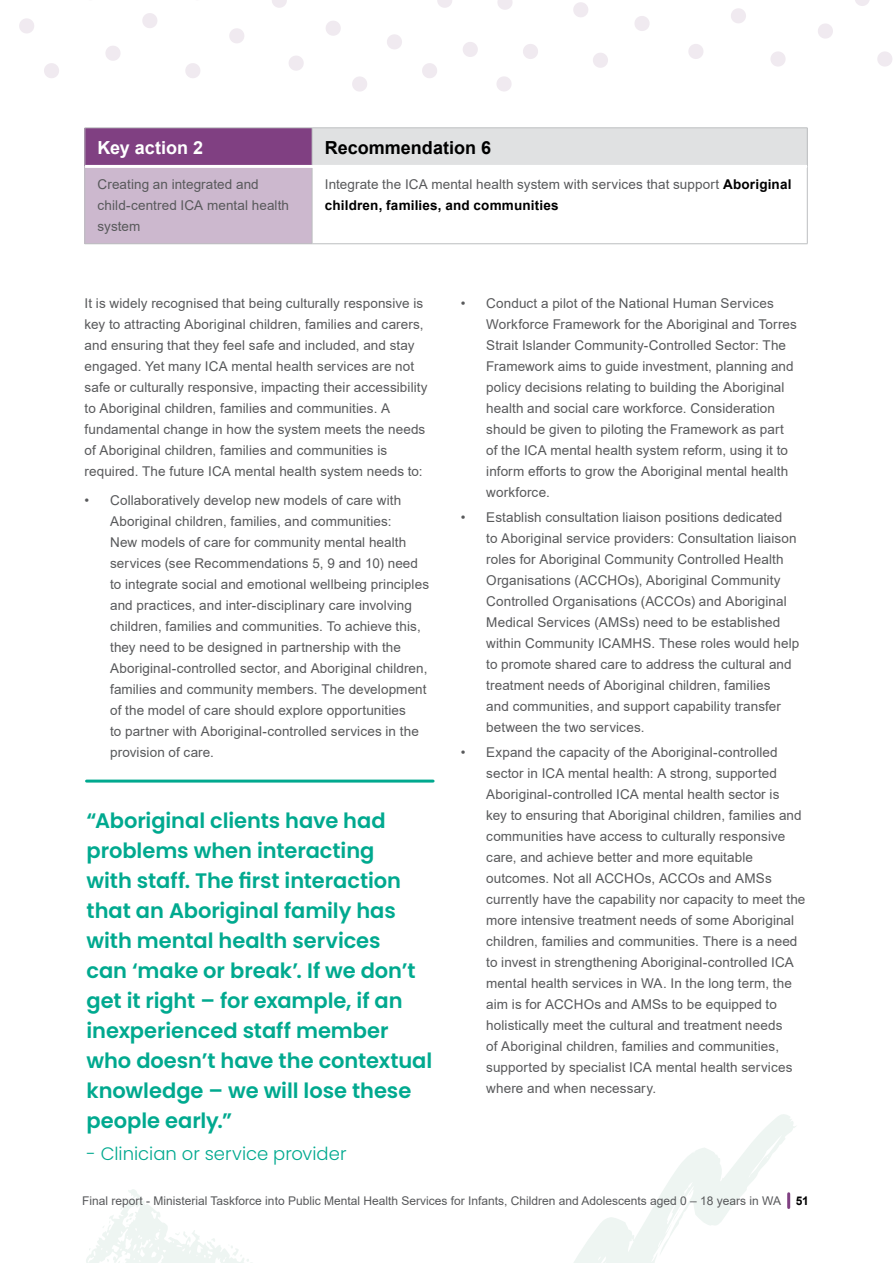
<style>
.page{position:relative;width:893px;height:1263px;background:#fff}
.page>*{position:absolute;margin:0;border:0;box-sizing:border-box;transform-origin:0 0}
.t1{font:600 21px/30px "Poppins";letter-spacing:-.005em;color:#00a98f}
.t2{font:300 18px "Poppins";color:#00a98f}
.t3{font:700 18px "Arial";color:#000}
.t4{font:700 18px "Arial";color:#fff}
.t5{font:13.5px/21px "Arial";letter-spacing:.005em;color:#58595b}
.t6{font:12px "Arial";color:#58595b}
.s1{font-weight:700;color:#000}
</style>
<div class="page">
<svg style="left:86px;top:1189px;width:166px;height:74px"></svg>
<svg style="left:185px;top:63px;width:15px;height:15px"></svg>
<svg style="left:19px;top:18px;width:15px;height:15px"></svg>
<svg style="left:289px;top:56px;width:15px;height:15px"></svg>
<svg style="left:272px;top:0;width:15px;height:8px"></svg>
<svg style="left:387px;top:34px;width:15px;height:15px"></svg>
<svg style="left:463px;top:42px;width:15px;height:15px"></svg>
<svg style="left:44px;top:63px;width:15px;height:15px"></svg>
<svg style="left:352px;top:76px;width:15px;height:16px"></svg>
<svg style="left:142px;top:13px;width:15px;height:15px"></svg>
<svg style="left:229px;top:28px;width:15px;height:15px"></svg>
<svg style="left:437px;top:0;width:15px;height:8px"></svg>
<svg style="left:422px;top:63px;width:15px;height:15px"></svg>
<svg style="left:105px;top:46px;width:16px;height:15px"></svg>
<svg style="left:326px;top:21px;width:15px;height:15px"></svg>
<svg style="left:877px;top:51px;width:15px;height:16px"></svg>
<svg style="left:688px;top:44px;width:15px;height:15px"></svg>
<svg style="left:573px;top:2px;width:15px;height:15px"></svg>
<svg style="left:497px;top:0;width:16px;height:10px"></svg>
<svg style="left:593px;top:53px;width:15px;height:15px"></svg>
<svg style="left:496px;top:76px;width:16px;height:15px"></svg>
<svg style="left:818px;top:23px;width:15px;height:16px"></svg>
<svg style="left:731px;top:8px;width:15px;height:15px"></svg>
<svg style="left:770px;top:51px;width:16px;height:16px"></svg>
<svg style="left:523px;top:44px;width:15px;height:15px"></svg>
<svg style="left:855px;top:0;width:15px;height:6px"></svg>
<svg style="left:634px;top:16px;width:16px;height:15px"></svg>
<div style="left:85px;top:128px;width:227px;height:38px;background:#804082"></div>
<div style="left:312px;top:128px;width:495px;height:38px;background:#e0e1e2"></div>
<div style="left:85px;top:166px;width:227px;height:78px;background:#ccb8ce"></div>
<hr style="left:85px;top:128px;width:227px;height:1px;background:#bcbec0">
<hr style="left:85px;top:128px;width:1px;height:38px;background:#bcbec0">
<hr style="left:312px;top:128px;width:495px;height:1px;background:#bcbec0">
<hr style="left:312px;top:128px;width:1px;height:37px;background:#bcbec0">
<hr style="left:807px;top:128px;width:1px;height:38px;background:#bcbec0">
<hr style="left:85px;top:166px;width:1px;height:78px;background:#bcbec0">
<hr style="left:312px;top:168px;width:1px;height:76px;background:#bcbec0">
<hr style="left:807px;top:166px;width:1px;height:78px;background:#bcbec0">
<hr style="left:85px;top:243px;width:227px;height:1px;background:#bcbec0">
<hr style="left:312px;top:243px;width:495px;height:1px;background:#bcbec0">
<hr style="left:85px;top:165px;width:227px;height:3px;background:#fff">
<hr style="left:312px;top:165px;width:495px;height:3px;background:#fff">
<hr style="left:87px;top:779px;width:346px;height:3px;background:#00a98f">
<svg style="left:574px;top:1114px;width:222px;height:149px"></svg>
<h2 class="t4" style="left:98px;top:135px;width:107px">Key action 2</h2>
<h2 class="t3" style="left:325px;top:135px;width:168px">Recommendation 6</h2>
<p class="t5" style="left:98px;top:174px;width:193px">Creating an integrated and child-centred ICA mental health system</p>
<p class="t5" style="left:325px;top:174px;width:468px">Integrate the ICA mental health system with services that support <span class="s1">Aboriginal children, families, and communities</span></p>
<p class="t5" style="left:486px;top:292px;width:312px;text-indent:-26px">• Conduct a pilot of the National Human Services Workforce Framework for the Aboriginal and Torres Strait Islander Community-Controlled Sector: The Framework aims to guide investment, planning and policy decisions relating to building the Aboriginal health and social care workforce. Consideration should be given to piloting the Framework as part of the ICA mental health system reform, using it to inform efforts to grow the Aboriginal mental health workforce.</p>
<p class="t5" style="left:486px;top:507px;width:315px;text-indent:-26px">• Establish consultation liaison positions dedicated<br>to Aboriginal service providers: Consultation liaison roles for Aboriginal Community Controlled Health Organisations (ACCHOs), Aboriginal Community Controlled Organisations (ACCOs) and Aboriginal Medical Services (AMSs) need to be established within Community ICAMHS. These roles would help to promote shared care to address the cultural and treatment needs of Aboriginal children, families<br>and communities, and support capability transfer between the two services.</p>
<p class="t5" style="left:486px;top:742px;width:321px;text-indent:-26px">• Expand the capacity of the Aboriginal-controlled sector in ICA mental health: A strong, supported Aboriginal-controlled ICA mental health sector is<br>key to ensuring that Aboriginal children, families and communities have access to culturally responsive care, and achieve better and more equitable outcomes. Not all ACCHOs, ACCOs and AMSs currently have the capability nor capacity to meet the more intensive treatment needs of some Aboriginal children, families and communities. There is a need to invest in strengthening Aboriginal-controlled ICA mental health services in WA. In the long term, the aim is for ACCHOs and AMSs to be equipped to holistically meet the cultural and treatment needs<br>of Aboriginal children, families and communities, supported by specialist ICA mental health services where and when necessary.</p>
<p class="t5" style="left:85px;top:292px;width:344px">It is widely recognised that being culturally responsive is key to attracting Aboriginal children, families and carers, and ensuring that they feel safe and included, and stay engaged. Yet many ICA mental health services are not safe or culturally responsive, impacting their accessibility to Aboriginal children, families and communities. A fundamental change in how the system meets the needs of Aboriginal children, families and communities is required. The future ICA mental health system needs to:</p>
<p class="t5" style="left:110px;top:490px;width:320px;text-indent:-26px">• Collaboratively develop new models of care with Aboriginal children, families, and communities:<br>New models of care for community mental health services (see Recommendations 5, 9 and 10) need to integrate social and emotional wellbeing principles and practices, and inter-disciplinary care involving children, families and communities. To achieve this, they need to be designed in partnership with the Aboriginal-controlled sector, and Aboriginal children, families and community members. The development of the model of care should explore opportunities<br>to partner with Aboriginal-controlled services in the provision of care.</p>
<p class="t1" style="left:87px;top:805px;width:347px">“Aboriginal clients have had problems when interacting<br>with staff. The first interaction that an Aboriginal family has with mental health services<br>can ‘make or break’. If we don’t get it right – for example, if an inexperienced staff member who doesn’t have the contextual knowledge – we will lose these people early.”</p>
<h2 class="t2" style="left:87px;top:1143px;width:261px">- Clinician or service provider</h2>
<p class="t6" style="left:82px;top:1192px;width:728px">Final report - Ministerial Taskforce into Public Mental Health Services for Infants, Children and Adolescents aged 0 – 18 years in WA <span class="s1">51</span></p>
</div>
